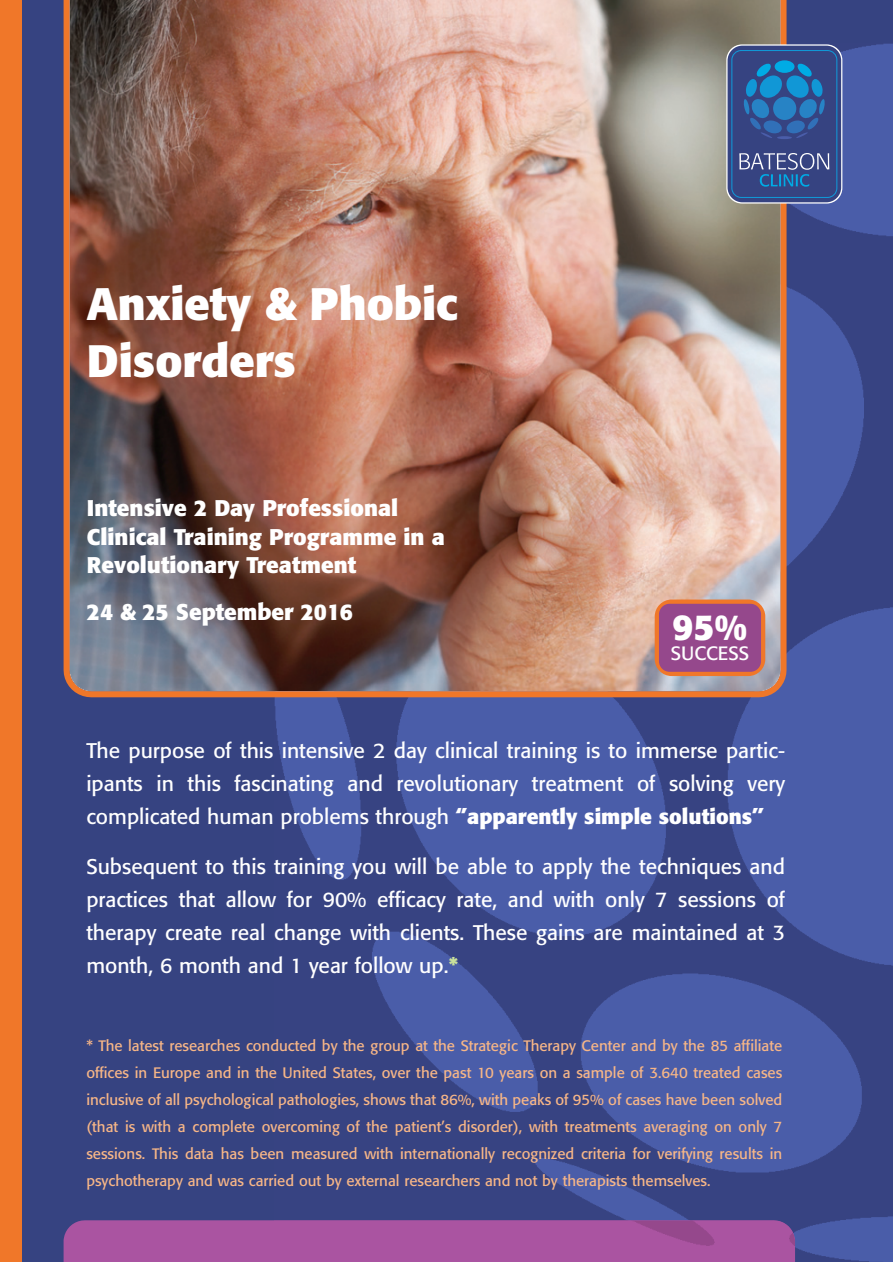
<style>
.page{position:relative;width:893px;height:1263px;background:#fff}
.page>*{position:absolute;margin:0;border:0;box-sizing:border-box;transform-origin:0 0}
.t1{font:700 45px/56.7px "Formata";color:#fff}
.t2{font:700 35.85px "Formata";color:#fff}
.t3{font:700 22.5px/28.3px "Formata";color:#fff}
.t4{font:21px/33px "Formata";color:#fff;text-align:justify}
.t5{font:19.2px "Formata";color:#fff}
.t6{font:15px/27px "Formata";color:#f7b687;text-align:justify}
.s1{font-weight:700}
.s2{font-weight:700;color:#cae19a}
</style>
<div class="page">
<div style="left:0;top:0;width:892px;height:1262px;background:#364381"></div>
<img style="left:274px;top:43px;width:618px;height:1219px">
<div style="left:64px;top:1220px;width:210px;height:42px;background:#aa54a1"></div>
<img style="left:274px;top:1220px;width:521px;height:42px">
<img style="left:64px;top:0;width:722px;height:697px">
<svg style="left:726px;top:44px;width:116px;height:160px"></svg>
<div style="left:727px;top:46px;width:114px;height:156px;background:#364381;border-radius:15px"></div>
<svg style="left:731px;top:50px;width:106px;height:148px"></svg>
<div style="left:0;top:0;width:21px;height:1262px;background:#f07729"></div>
<div style="left:655px;top:600px;width:110px;height:76px;background:#f07729;border-radius:17px"></div>
<div style="left:659px;top:604px;width:102px;height:68px;background:#95488c;border-radius:11px"></div>
<h1 class="t1" style="left:87px;top:280px;width:372px">Anxiety &amp; Phobic<br>Disorders</h1>
<h3 class="t3" style="left:87px;top:496px;width:360px">Intensive 2 Day Professional<br>Clinical Training Programme in a<br>Revolutionary Treatment</h3>
<h3 class="t3" style="left:87px;top:599px;width:267px">24 &amp; 25 September 2016</h3>
<h2 class="t2" style="left:673px;top:611px;width:76px">95%</h2>
<p class="t5" style="left:671px;top:645px;width:80px">SUCCESS</p>
<h3 class="t4" style="left:86px;top:736px;width:700px">The purpose of this intensive 2 day clinical training is to immerse partic&shy;ipants in this fascinating and revolutionary treatment of solving very complicated human problems through <span class="s1">‘’apparently simple solutions’’</span></h3>
<p class="t4" style="left:86px;top:852px;width:700px">Subsequent to this training you will be able to apply the techniques and practices that allow for 90% efficacy rate, and with only 7 sessions of therapy create real change with clients. These gains are maintained at 3 month, 6 month and 1 year follow up.<span class="s2">*</span></p>
<p class="t6" style="left:86px;top:1034px;width:697px">* The latest researches conducted by the group at the Strategic Therapy Center and by the 85 affiliate offices in Europe and in the United States, over the past 10 years on a sample of 3.640 treated cases inclusive of all psychological pathologies, shows that 86%, with peaks of 95% of cases have been solved (that is with a complete overcoming of the patient’s disorder), with treatments averaging on only 7 sessions. This data has been measured with internationally recognized criteria for verifying results in psychotherapy and was carried out by external researchers and not by therapists themselves.</p>
</div>
